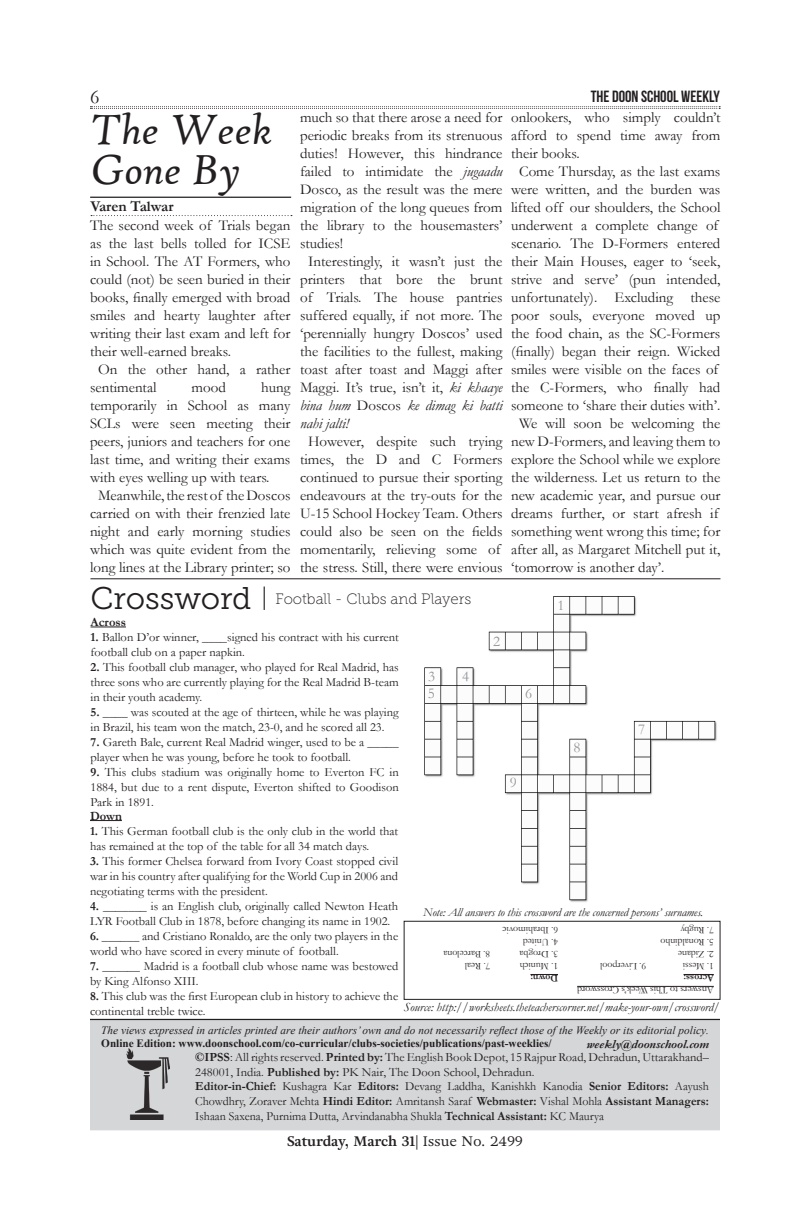
<style>
.page{position:relative;width:810px;height:1215px;background:#fff}
.page>*{position:absolute;margin:0;border:0;box-sizing:border-box;transform-origin:0 0}
.t1{font:italic 45px/40px "High Tower Text";color:#231f20}
.t2{font:31.25px "Museo Slab 300";letter-spacing:-.005em;color:#231f20}
.t3{font:20px "Garamond";color:#231f20}
.t4{font:16.25px "Bebas Neue";color:#231f20}
.t5{font:15px/18px "Garamond";color:#231f20;text-align:justify}
.t6{font:15px "Museo Slab 100";color:#231f20}
.t7{font:700 15px "Garamond";color:#231f20}
.t8{font:15px "Garamond";color:#939598}
.t9{font:700 13.75px "Adriane Text";letter-spacing:.01em;color:#231f20}
.t10{font:12.5px/15px "Garamond";color:#231f20}
.t11{font:12.5px/15px "Garamond";color:#231f20;text-align:justify;scale:.96 1}
.t12{font:italic 12.5px "Garamond";color:#231f20}
.t13{font:italic 700 12.5px "Garamond";color:#231f20}
.t14{font:700 12.5px "Garamond";color:#231f20}
.t15{font:italic 11.88px "Garamond";letter-spacing:-.01em;color:#231f20}
.t16{font:italic 11.25px "Times New Roman";color:#231f20}
.t17{font:700 11.25px "Times New Roman";color:#231f20}
.t18{font:10px "Garamond";color:#231f20}
.t19{font:700 10px "Garamond";color:#231f20}
.s1{font-style:italic}
.s2{font-weight:700}
.s3{font-weight:400}
</style>
<div class="page">
<svg style="left:90px;top:106px;width:630px;height:3px"></svg>
<hr style="left:90px;top:1129px;width:630px;height:1px;background:#231f20">
<img style="left:424px;top:596px;width:293px;height:306px">
<div style="left:404px;top:921px;width:316px;height:79px;border:1px solid #231f20"></div>
<svg style="left:91px;top:215px;width:201px;height:1px"></svg>
<hr style="left:90px;top:197px;width:201px;height:1px;background:#231f20">
<hr style="left:90px;top:578px;width:630px;height:1px;background:#231f20">
<hr style="left:684px;top:974px;width:30px;height:1px;background:#231f20">
<hr style="left:577px;top:986px;width:137px;height:1px;background:#231f20">
<svg style="left:264px;top:587px;width:1px;height:23px"></svg>
<div style="left:90px;top:1019px;width:630px;height:110px;background:#d5d6d8"></div>
<hr style="left:90px;top:1019px;width:630px;height:1px;background:#231f20">
<img style="left:126px;top:1048px;width:44px;height:71px">
<svg style="left:530px;top:974px;width:28px;height:1px"></svg>
<hr style="left:91px;top:627px;width:35px;height:1px;background:#231f20">
<hr style="left:90px;top:820px;width:32px;height:1px;background:#231f20">
<h3 class="t3" style="left:90px;top:83px;width:11px">6</h3>
<p class="t4" style="left:591px;top:88px;width:131px">THE DOON SCHOOL WEEKLY</p>
<p class="t1" style="left:91px;top:110px;width:184px">The Week<br>Gone By</p>
<p class="t7" style="left:90px;top:196px;width:85px">Varen Talwar</p>
<p class="t5" style="left:90px;top:216px;width:202px">The second week of Trials began as the last bells tolled for ICSE in School. The AT Formers, who could (not) be seen buried in their books, finally emerged with broad smiles and hearty laughter after writing their last exam and left for their well-earned breaks.</p>
<p class="t5" style="left:90px;top:360px;width:202px;text-indent:8px">On the other hand, a rather sentimental</p>
<p class="t5" style="left:192px;top:378px;width:36px">mood</p>
<p class="t5" style="left:90px;top:378px;width:202px;text-indent:171px">hung temporarily in School as many SCLs were seen meeting their peers, juniors and teachers for one last time, and writing their exams with eyes welling up with tears.</p>
<p class="t5" style="left:90px;top:486px;width:202px;text-align:center">Meanwhile, the rest of the Doscos carried on with their frenzied late night and early morning studies which was quite evident from the long lines at the Library printer; so</p>
<p class="t5" style="left:300px;top:108px;width:204px">much so that there arose a need for periodic breaks from its strenuous duties! However, this hindrance failed to intimidate the <span class="s1">jugaadu </span>Dosco, as the result was the mere migration of the long queues from the library to the housemasters’ studies!</p>
<p class="t5" style="left:300px;top:252px;width:204px;text-indent:8px">Interestingly, it wasn’t just the printers that bore the brunt of Trials. The house pantries suffered equally, if not more. The ‘perennially hungry Doscos’ used the facilities to the fullest, making toast after toast and Maggi after Maggi. It’s true, isn’t it, <span class="s1">ki khaaye bina hum</span> Doscos <span class="s1">ke dimag ki batti nahi jalti!</span></p>
<p class="t5" style="left:300px;top:432px;width:204px;text-align:center">However, despite such trying times, the D and C Formers continued to pursue their sporting endeavours at the try-outs for the<br>U-15 School Hockey Team. Others could also be seen on the fields momentarily, relieving some of the stress. Still, there were envious</p>
<p class="t5" style="left:511px;top:108px;width:211px">onlookers, who simply couldn’t afford to spend time away from their books.</p>
<p class="t5" style="left:511px;top:162px;width:211px;text-align:center">Come Thursday, as the last exams were written, and the burden was lifted off our shoulders, the School underwent a complete change of scenario. The D-Formers entered their Main Houses, eager to ‘seek, strive and serve’ (pun intended, unfortunately). Excluding these poor souls, everyone moved up the food chain, as the SC-Formers (finally) began their reign. Wicked smiles were visible on the faces of the C-Formers, who finally had someone to ‘share their duties with’.</p>
<p class="t5" style="left:511px;top:414px;width:211px;text-align:left;text-indent:8px">We will soon be welcoming the new D-Formers, and leaving them to explore the School while we explore the wilderness. Let us return to the new academic year, and pursue our dreams further, or start afresh if something went wrong this time; for after all, as Margaret Mitchell put it, ‘tomorrow is another day’.</p>
<p class="t2" style="left:90px;top:581px;width:163px">Crossword</p>
<p class="t6" style="left:276px;top:590px;width:197px">Football - Clubs and Players</p>
<p class="t8" style="left:557px;top:595px;width:9px">1</p>
<p class="t14" style="left:91px;top:614px;width:37px">Across</p>
<p class="t10" style="left:91px;top:629px;width:310px"><span class="s2">1.</span> Ballon D’or winner, ____signed his contract with his current football club on a paper napkin.</p>
<p class="t10" style="left:91px;top:659px;width:310px;text-align:justify"><span class="s2">2.</span> This football club manager, who played for Real Madrid, has three sons who are currently playing for the Real Madrid B-team in their youth academy.</p>
<p class="t10" style="left:91px;top:704px;width:310px"><span class="s2">5.</span> ____ was scouted at the age of thirteen, while he was playing in Brazil, his team won the match, 23-0, and he scored all 23.</p>
<p class="t10" style="left:91px;top:734px;width:310px"><span class="s2">7.</span> Gareth Bale, current Real Madrid winger, used to be a _____ player when he was young, before he took to football.</p>
<p class="t10" style="left:91px;top:764px;width:310px;text-align:justify"><span class="s2">9.</span> This clubs stadium was originally home to Everton FC in 1884, but due to a rent dispute, Everton shifted to Goodison Park in 1891.</p>
<p class="t14" style="left:90px;top:807px;width:33px">Down</p>
<p class="t10" style="left:90px;top:823px;width:310px"><span class="s2">1.</span> This German football club is the only club in the world that has remained at the top of the table for all 34 match days.</p>
<p class="t10" style="left:90px;top:853px;width:310px;text-align:justify"><span class="s2">3.</span> This former Chelsea forward from Ivory Coast stopped civil war in his country after qualifying for the World Cup in 2006 and negotiating terms with the president.</p>
<p class="t10" style="left:90px;top:898px;width:310px"><span class="s2">4.</span> _______ is an English club, originally called Newton Heath<br>LYR Football Club in 1878, before changing its name in 1902.</p>
<p class="t10" style="left:90px;top:928px;width:310px"><span class="s2">6.</span> ______ and Cristiano Ronaldo, are the only two players in the world who have scored in every minute of football.</p>
<p class="t10" style="left:90px;top:958px;width:310px"><span class="s2">7.</span> ______ Madrid is a football club whose name was bestowed by King Alfonso XIII.</p>
<p class="t10" style="left:90px;top:988px;width:310px"><span class="s2">8.</span> This club was the first European club in history to achieve the continental treble twice.</p>
<p class="t8" style="left:493px;top:631px;width:9px">2</p>
<p class="t8" style="left:428px;top:666px;width:9px">3</p>
<p class="t8" style="left:462px;top:666px;width:9px">4</p>
<p class="t8" style="left:428px;top:683px;width:9px">5</p>
<p class="t8" style="left:525px;top:683px;width:9px">6</p>
<p class="t8" style="left:638px;top:719px;width:9px">7</p>
<p class="t8" style="left:574px;top:737px;width:9px">8</p>
<p class="t8" style="left:510px;top:772px;width:9px">9</p>
<p class="t15" style="left:423px;top:904px;width:282px">Note: All answers to this crossword are the concerned persons’ surnames.</p>
<p class="t18" style="left:714px;top:937px;width:35px;rotate:-180deg">7. Rugby</p>
<p class="t18" style="left:558px;top:937px;width:57px;rotate:-180deg">6. Ibrahimovic</p>
<p class="t18" style="left:558px;top:949px;width:37px;rotate:-180deg">4. United</p>
<p class="t18" style="left:714px;top:949px;width:55px;rotate:-180deg">5. Ronaldinho</p>
<p class="t18" style="left:558px;top:961px;width:40px;rotate:-180deg">3. Drogba</p>
<p class="t18" style="left:714px;top:961px;width:37px;rotate:-180deg">2. Zidane</p>
<p class="t18" style="left:490px;top:961px;width:48px;rotate:-180deg">8. Barcelona</p>
<p class="t18" style="left:646px;top:973px;width:48px;rotate:-180deg">9. Liverpool</p>
<p class="t18" style="left:714px;top:973px;width:32px;rotate:-180deg">1. Messi</p>
<p class="t18" style="left:558px;top:973px;width:40px;rotate:-180deg">1. Munich</p>
<p class="t18" style="left:490px;top:973px;width:27px;rotate:-180deg">7. Real</p>
<p class="t19" style="left:558px;top:985px;width:29px;rotate:-180deg">Down:</p>
<p class="t19" style="left:714px;top:985px;width:32px;rotate:-180deg">Across:</p>
<p class="t18" style="left:714px;top:997px;width:138px;rotate:-180deg">Answers to This Week’s Crossword</p>
<p class="t12" style="left:404px;top:999px;width:318px">Source: http://worksheets.theteacherscorner.net/make-your-own/crossword/</p>
<p class="t16" style="left:101px;top:1023px;width:609px">The views expressed in articles printed are their authors’ own and do not necessarily reflect those of the Weekly or its editorial policy.</p>
<p class="t17" style="left:101px;top:1036px;width:452px">Online Edition: www.doonschool.com/co-curricular/clubs-societies/publications/past-weeklies/</p>
<p class="t11" style="left:195px;top:1079px;width:537px"><span class="s2">Editor-in-Chief:</span> Kushagra Kar <span class="s2">Editors:</span> Devang Laddha, Kanishkh Kanodia <span class="s2">Senior Editors:</span> Aayush Chowdhry, Zoraver Mehta <span class="s2">Hindi Editor:</span> Amritansh Saraf <span class="s2">Webmaster:</span> Vishal Mohla <span class="s2">Assistant Managers:<br></span>Ishaan Saxena, Purnima Dutta, Arvindanabha Shukla <span class="s2">Technical Assistant:</span> KC Maurya</p>
<p class="t13" style="left:587px;top:1035px;width:124px">weekly@doonschool.com</p>
<p class="t10" style="left:195px;top:1050px;width:515px"><span class="s2">©IPSS</span>: All rights reserved. <span class="s2">Printed by:</span> The English Book Depot, 15 Rajpur Road, Dehradun, Uttarakhand–<br>248001, India. <span class="s2">Published by:</span> PK Nair, The Doon School, Dehradun.</p>
<p class="t9" style="left:287px;top:1132px;width:237px">Saturday, March 31| <span class="s3">Issue No. 2499</span></p>
</div>
